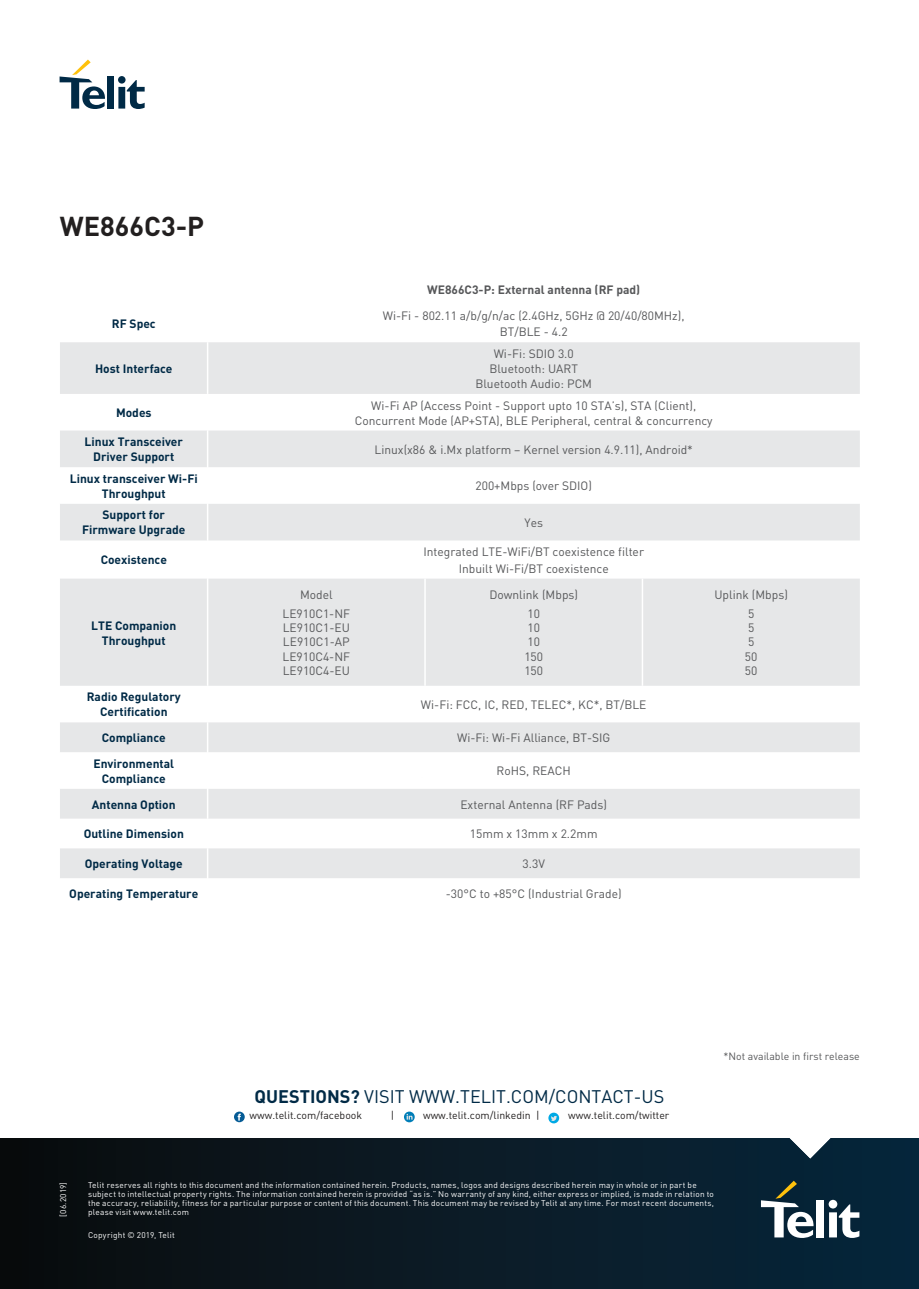
<style>
.page{position:relative;width:919px;height:1289px;background:#fff}
.page>*{position:absolute;margin:0;border:0;box-sizing:border-box;transform-origin:0 0}
.t1{font:700 27px "DIN";color:#221f1f}
.t2{font:18px "DIN";color:#002a46}
.t3{font:12px/14.4px "DIN";color:#57585a;text-align:center}
.t4{font:700 12px/15px "DIN";color:#002a46;text-align:center}
.t5{font:700 12px "DIN";color:#57585a}
.t6{font:10.5px "DIN";color:#221f1f}
.t7{font:10.5px "DIN";color:#57585a}
.t8{font:8.25px/9px "DIN";letter-spacing:.025em;color:#fff}
.s1{font-weight:700}
</style>
<div class="page">
<svg style="left:60px;top:342px;width:799px;height:536px;fill:#e6e7e8"></svg>
<hr style="left:207px;top:342px;width:1px;height:52px;background:#fff">
<hr style="left:207px;top:394px;width:1px;height:36px;background:#fff">
<hr style="left:207px;top:430px;width:1px;height:37px;background:#fff">
<hr style="left:207px;top:467px;width:1px;height:37px;background:#fff">
<hr style="left:207px;top:504px;width:1px;height:36px;background:#fff">
<hr style="left:207px;top:540px;width:1px;height:38px;background:#fff">
<hr style="left:207px;top:685px;width:1px;height:37px;background:#fff">
<hr style="left:207px;top:722px;width:1px;height:30px;background:#fff">
<hr style="left:207px;top:752px;width:1px;height:36px;background:#fff">
<hr style="left:207px;top:788px;width:1px;height:30px;background:#fff">
<hr style="left:207px;top:818px;width:1px;height:30px;background:#fff">
<hr style="left:207px;top:848px;width:1px;height:30px;background:#fff">
<hr style="left:207px;top:578px;width:1px;height:107px;background:#fff">
<hr style="left:424px;top:578px;width:2px;height:107px;background:#fff">
<hr style="left:641px;top:578px;width:2px;height:107px;background:#fff">
<div style="left:234px;top:1111px;width:11px;height:11px;background:#055b95;border-radius:50%"></div>
<svg style="left:237px;top:1113px;width:4px;height:7px"></svg>
<svg style="left:404px;top:1111px;width:10px;height:11px"></svg>
<svg style="left:406px;top:1113px;width:6px;height:6px"></svg>
<svg style="left:548px;top:1112px;width:11px;height:11px"></svg>
<svg style="left:550px;top:1115px;width:7px;height:5px"></svg>
<img style="left:0;top:1138px;width:918px;height:150px">
<svg style="left:760px;top:1180px;width:53px;height:57px"></svg>
<div style="left:816px;top:1200px;width:8px;height:37px;background:#fff"></div>
<svg style="left:828px;top:1199px;width:31px;height:38px"></svg>
<svg style="left:60px;top:60px;width:45px;height:49px"></svg>
<div style="left:107px;top:76px;width:7px;height:33px;background:#002a46"></div>
<svg style="left:118px;top:76px;width:27px;height:33px"></svg>
<h1 class="t1" style="left:60px;top:214px;width:146px">WE866C3-P</h1>
<p class="t5" style="left:427px;top:284px;width:215px">WE866C3-P: External antenna (RF pad)</p>
<p class="t4" style="left:112px;top:317px;width:45px">RF Spec</p>
<p class="t3" style="left:383px;top:308px;width:303px;line-height:16.5px">Wi-Fi - 802.11 a/b/g/n/ac (2.4GHz, 5GHz @ 20/40/80MHz),<br>BT/BLE - 4.2</p>
<p class="t4" style="left:95px;top:362px;width:79px">Host Interface</p>
<p class="t3" style="left:475px;top:347px;width:118px;line-height:15px">Wi-Fi: SDIO 3.0<br>Bluetooth: UART<br>Bluetooth Audio: PCM</p>
<p class="t4" style="left:116px;top:406px;width:37px">Modes</p>
<p class="t3" style="left:355px;top:398px;width:359px;line-height:15px">Wi-Fi AP (Access Point - Support upto 10 STA’s), STA (Client),<br>Concurrent Mode (AP+STA), BLE Peripheral, central &amp; concurrency</p>
<p class="t4" style="left:85px;top:435px;width:100px">Linux Transceiver<br>Driver Support</p>
<p class="t3" style="left:374px;top:443px;width:320px">Linux(x86 &amp; i.Mx platform – Kernel version 4.9.11), Android*</p>
<p class="t4" style="left:70px;top:471px;width:129px">Linux transceiver Wi-Fi<br>Throughput</p>
<p class="t3" style="left:475px;top:479px;width:118px">200+Mbps (over SDIO)</p>
<p class="t4" style="left:82px;top:508px;width:105px">Support for<br>Firmware Upgrade</p>
<p class="t3" style="left:524px;top:516px;width:20px">Yes</p>
<p class="t4" style="left:101px;top:553px;width:68px">Coexistence</p>
<p class="t3" style="left:423px;top:544px;width:222px;line-height:16.5px">Integrated LTE-WiFi/BT coexistence filter<br>Inbuilt Wi-Fi/BT coexistence</p>
<p class="t4" style="left:91px;top:618px;width:86px">LTE Companion<br>Throughput</p>
<p class="t3" style="left:282px;top:586px;width:69px;line-height:18.6px">Model<br>LE910C1-NF</p>
<p class="t3" style="left:282px;top:621px;width:69px;text-align:justify">LE910C1-EU LE910C1-AP LE910C4-NF LE910C4-EU</p>
<p class="t3" style="left:489px;top:586px;width:90px;line-height:18.6px">Downlink (Mbps)<br>10</p>
<p class="t3" style="left:524px;top:621px;width:20px;text-align:left">10<br>10<br>150<br>150</p>
<p class="t4" style="left:87px;top:690px;width:95px">Radio Regulatory<br>Certification</p>
<p class="t3" style="left:421px;top:698px;width:227px">Wi-Fi: FCC, IC, RED, TELEC*, KC*, BT/BLE</p>
<p class="t4" style="left:102px;top:731px;width:66px">Compliance</p>
<p class="t3" style="left:457px;top:731px;width:155px">Wi-Fi: Wi-Fi Alliance, BT-SIG</p>
<p class="t4" style="left:93px;top:756px;width:82px">Environmental<br>Compliance</p>
<p class="t3" style="left:496px;top:764px;width:76px">RoHS, REACH</p>
<p class="t4" style="left:92px;top:797px;width:85px">Antenna Option</p>
<p class="t3" style="left:460px;top:797px;width:148px">External Antenna (RF Pads)</p>
<p class="t4" style="left:84px;top:827px;width:102px">Outline Dimension</p>
<p class="t3" style="left:470px;top:827px;width:129px">15mm x 13mm x 2.2mm</p>
<p class="t4" style="left:85px;top:857px;width:99px">Operating Voltage</p>
<p class="t3" style="left:522px;top:857px;width:24px">3.3V</p>
<p class="t4" style="left:69px;top:886px;width:130px">Operating Temperature</p>
<p class="t3" style="left:446px;top:887px;width:177px">-30°C to +85°C (Industrial Grade)</p>
<p class="t3" style="left:714px;top:586px;width:75px;line-height:18.6px">Uplink (Mbps)<br>5</p>
<p class="t3" style="left:744px;top:621px;width:14px;text-align:left">5<br>5<br>50<br>50</p>
<h2 class="t2" style="left:254px;top:1088px;width:411px"><span class="s1">QUESTIONS?</span> VISIT WWW.TELIT.COM/CONTACT-US</h2>
<p class="t6" style="left:249px;top:1111px;width:114px">www.telit.com/facebook</p>
<p class="t6" style="left:391px;top:1111px;width:5px">|</p>
<p class="t6" style="left:423px;top:1111px;width:118px">www.telit.com/linkedin |</p>
<p class="t6" style="left:568px;top:1111px;width:103px">www.telit.com/twitter</p>
<p class="t7" style="left:723px;top:1051px;width:138px">*Not available in first release</p>
<p class="t8" style="left:59px;top:1216px;width:36px;rotate:-90deg">[06.2019]</p>
<p class="t8" style="left:88px;top:1181px;width:627px">Telit reserves all rights to this document and the information contained herein. Products, names, logos and designs described herein may in whole or in part be subject to intellectual property rights. The information contained herein is provided “as is.” No warranty of any kind, either express or implied, is made in relation to the accuracy, reliability, fitness for a particular purpose or content of this document. This document may be revised by Telit at any time. For most recent documents, please visit www.telit.com</p>
<p class="t8" style="left:88px;top:1230px;width:88px">Copyright © 2019, Telit</p>
</div>
